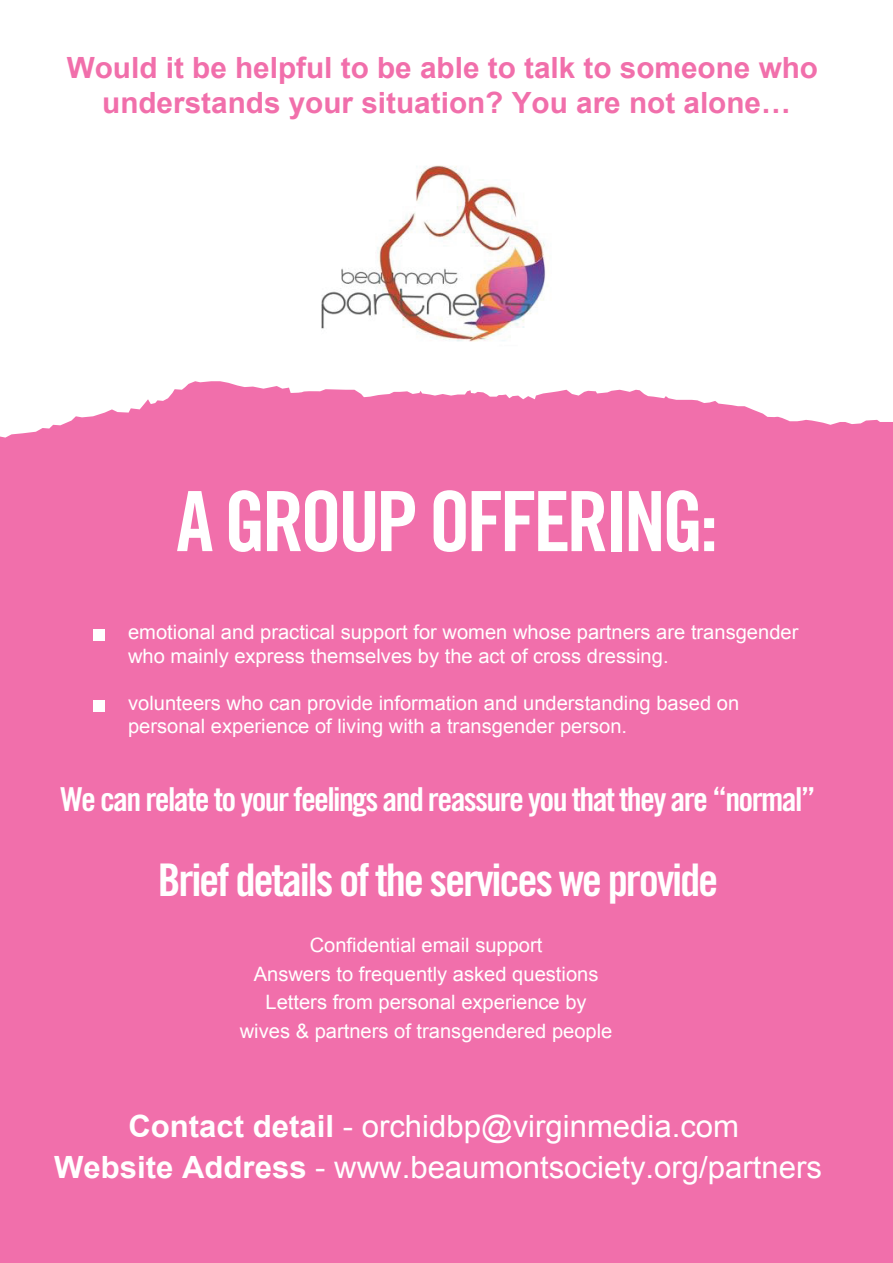
<style>
.page{position:relative;width:893px;height:1263px;background:#fff}
.page>*{position:absolute;margin:0;border:0;box-sizing:border-box;transform-origin:0 0}
.t1{font:83.25px "Trade Gothic Bold Cond Twenty";letter-spacing:-.05em;color:#fff}
.t2{font:45px "Trade Gothic Bold Cond Twenty";letter-spacing:-.05em;color:#fff}
.t3{font:33px "Trade Gothic Bold Cond Twenty";letter-spacing:-.05em;color:#fff}
.t4{font:30.6px/41.5px "Arial";color:#fff;text-align:center}
.t5{font:700 29.25px/35.1px "Arial";color:#f16fab;text-align:center}
.t6{font:19.8px/28.5px "Arial";color:#fff}
.s1{font-weight:700}
</style>
<div class="page">
<svg style="left:0;top:381px;width:893px;height:143px;background:#f384b7"></svg>
<div style="left:0;top:524px;width:893px;height:739px;background:#f16fab"></div>
<div style="left:93px;top:629px;width:11px;height:11px;background:#fff"></div>
<div style="left:93px;top:700px;width:11px;height:11px;background:#fff"></div>
<img style="left:322px;top:165px;width:226px;height:177px">
<h3 class="t5" style="left:67px;top:51px;width:753px">Would it be helpful to be able to talk to someone who understands your situation? You are not alone…</h3>
<h1 class="t1" style="left:176px;top:471px;width:544px">A GROUP OFFERING:</h1>
<p class="t6" style="left:128px;top:621px;width:672px;line-height:23.9px">emotional and practical support for women whose partners are transgender who mainly express themselves by the act of cross dressing.</p>
<p class="t6" style="left:128px;top:691px;width:613px;line-height:23.9px">volunteers who can provide information and understanding based on personal experience of living with a transgender person.</p>
<h3 class="t3" style="left:60px;top:779px;width:757px">We can relate to your feelings and reassure you that they are “normal”</h3>
<h2 class="t2" style="left:158px;top:853px;width:562px">Brief details of the services we provide</h2>
<p class="t6" style="left:240px;top:931px;width:374px;text-align:center">Confidential email support<br>Answers to frequently asked questions Letters from personal experience by wives &amp; partners of transgendered people</p>
<h3 class="t4" style="left:54px;top:1105px;width:769px"><span class="s1">Contact detail</span> - orchidbp@virginmedia.com<br><span class="s1">Website Address</span> - www.beaumontsociety.org/partners</h3>
</div>
